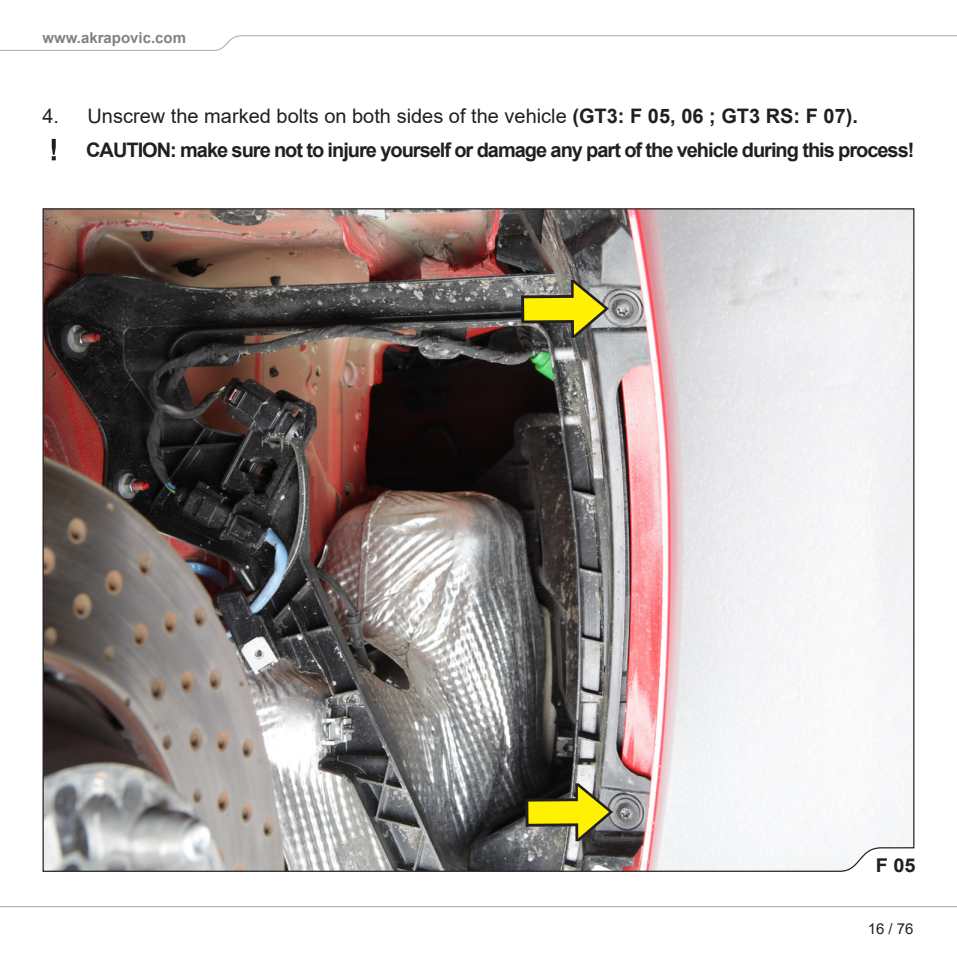
<style>
.page{position:relative;width:957px;height:957px;background:#fff}
.page>*{position:absolute;margin:0;border:0;box-sizing:border-box;transform-origin:0 0}
.body_txt_bullets{font:700 20px "Arial";letter-spacing:-.05em;color:#231f20}
.body_txt_bullets-2{font:20px "Arial";color:#231f20}
.body_txt_bold{font:700 19px "Arial";color:#231f20;scale:1.05 1}
.t1{font:700 15px "Arial";color:#808285}
.t2{font:15px "Arial";color:#231f20}
.s1{font-weight:700}
</style>
<div class="page">
<svg style="left:0;top:35px;width:957px;height:16px"></svg>
<svg style="left:0;top:906px;width:957px;height:2px;background:#d2d3d5"></svg>
<img style="left:42px;top:208px;width:873px;height:664px">
<svg style="left:52px;top:139px;width:4px;height:21px"></svg>
<svg style="left:525px;top:783px;width:88px;height:58px;background:#989239"></svg>
<svg style="left:521px;top:280px;width:88px;height:58px;background:#a49f44"></svg>
<p class="t1" style="left:42px;top:27px;width:145px">www.akrapovic.com</p>
<p class="body_txt_bullets-2" style="left:43px;top:102px;width:817px">4. Unscrew the marked bolts on both sides of the vehicle <span class="s1">(GT3: F 05, 06 ; GT3 RS: F 07).</span></p>
<p class="body_txt_bullets" style="left:86px;top:136px;width:830px">CAUTION: make sure not to injure yourself or damage any part of the vehicle during this process!</p>
<p class="body_txt_bold" style="left:875px;top:852px;width:40px">F 05</p>
<p class="t2" style="left:867px;top:918px;width:47px">16 / 76</p>
</div>
